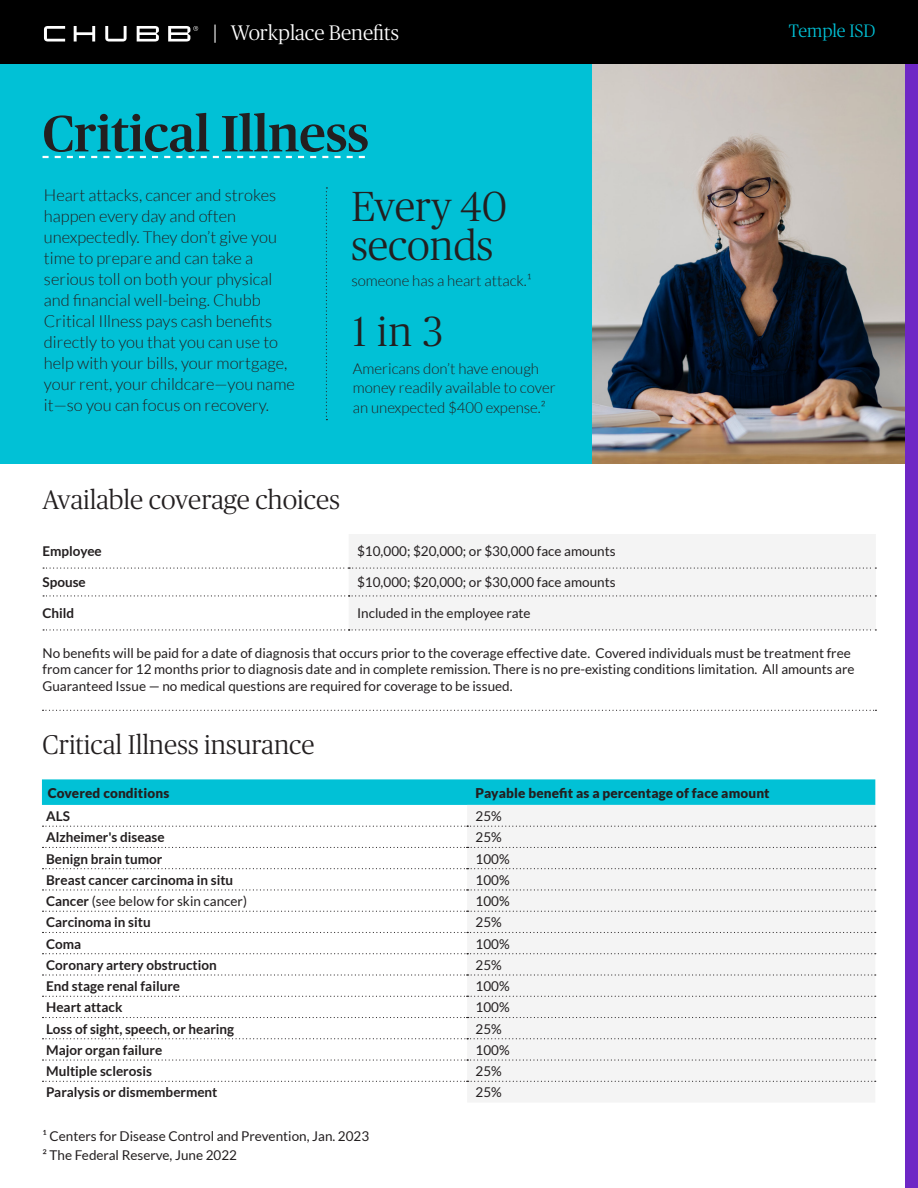
<style>
.page{position:relative;width:918px;height:1188px;background:#fff}
.page>*{position:absolute;margin:0;border:0;box-sizing:border-box;transform-origin:0 0}
.t1{font:500 51px "Chubb Publico";color:#231f20}
.t2{font:300 42px/39px "Chubb Publico";color:#231f20}
.t3{font:300 27px "Chubb Publico";color:#231f20}
.t4{font:300 21px "Chubb Publico";color:#fff}
.t5{font:300 18px "Chubb Publico";color:#01c1d6}
.t6{font:300 16.5px/21px "Lato";color:#231f20}
.t7{font:300 15px/19.5px "Lato";color:#231f20}
.t8{font:13.5px/16.5px "Lato";color:#231f20}
.t9{font:700 13.5px "Lato";color:#231f20}
.t10{font:900 13.5px "Lato";letter-spacing:.01em;color:#231f20}
.s1{font-weight:500}
.s2{font-weight:700}
</style>
<div class="page">
<div style="left:0;top:0;width:918px;height:464px;background:#01c1d6"></div>
<img style="left:592px;top:64px;width:313px;height:400px">
<svg style="left:43px;top:156px;width:322px;height:2px"></svg>
<svg style="left:326px;top:187px;width:1px;height:233px"></svg>
<div style="left:905px;top:61px;width:13px;height:1127px;background:#6e27c5"></div>
<div style="left:0;top:0;width:918px;height:64px;background:#000"></div>
<svg style="left:44px;top:26px;width:21px;height:16px"></svg>
<svg style="left:74px;top:26px;width:21px;height:16px"></svg>
<svg style="left:105px;top:26px;width:22px;height:16px"></svg>
<svg style="left:137px;top:26px;width:22px;height:16px"></svg>
<svg style="left:168px;top:26px;width:30px;height:16px"></svg>
<div style="left:349px;top:534px;width:527px;height:95px;background:#f4f4f4"></div>
<svg style="left:43px;top:568px;width:833px;height:1px"></svg>
<svg style="left:43px;top:595px;width:833px;height:2px"></svg>
<svg style="left:43px;top:629px;width:833px;height:2px"></svg>
<svg style="left:43px;top:710px;width:833px;height:1px"></svg>
<svg style="left:42px;top:779px;width:833px;height:26px;background:#05c2d6"></svg>
<div style="left:467px;top:805px;width:408px;height:297px;background:#f4f4f4"></div>
<svg style="left:43px;top:826px;width:833px;height:1px"></svg>
<svg style="left:43px;top:847px;width:833px;height:1px"></svg>
<svg style="left:43px;top:868px;width:833px;height:1px"></svg>
<svg style="left:43px;top:889px;width:833px;height:2px"></svg>
<svg style="left:43px;top:911px;width:833px;height:1px"></svg>
<svg style="left:43px;top:932px;width:833px;height:1px"></svg>
<svg style="left:43px;top:953px;width:833px;height:1px"></svg>
<svg style="left:43px;top:974px;width:833px;height:2px"></svg>
<svg style="left:43px;top:996px;width:833px;height:1px"></svg>
<svg style="left:43px;top:1017px;width:833px;height:1px"></svg>
<svg style="left:43px;top:1038px;width:833px;height:1px"></svg>
<svg style="left:43px;top:1059px;width:833px;height:2px"></svg>
<svg style="left:43px;top:1081px;width:833px;height:1px"></svg>
<p class="t4" style="left:213px;top:19px;width:188px"><span class="s1">|</span> Workplace Benefits</p>
<p class="t5" style="left:789px;top:19px;width:88px">Temple ISD</p>
<p class="t1" style="left:43px;top:97px;width:328px">Critical Illness</p>
<p class="t6" style="left:44px;top:184px;width:252px">Heart attacks, cancer and strokes happen every day and often unexpectedly. They don’t give you time to prepare and can take a serious toll on both your physical and financial well-being. Chubb Critical Illness pays cash benefits directly to you that you can use to help with your bills, your mortgage, your rent, your childcare—you name it—so you can focus on recovery.</p>
<p class="t2" style="left:351px;top:184px;width:157px">Every 40 seconds</p>
<p class="t7" style="left:351px;top:271px;width:182px">someone has a heart attack.¹</p>
<p class="t2" style="left:353px;top:310px;width:92px">1 in 3</p>
<p class="t7" style="left:353px;top:359px;width:204px">Americans don’t have enough money readily available to cover an unexpected $400 expense.²</p>
<p class="t3" style="left:43px;top:481px;width:299px">Available coverage choices</p>
<p class="t9" style="left:43px;top:544px;width:61px">Employee</p>
<p class="t8" style="left:357px;top:543px;width:260px">$10,000; $20,000; or $30,000 face amounts</p>
<p class="t9" style="left:43px;top:575px;width:45px">Spouse</p>
<p class="t8" style="left:357px;top:574px;width:260px">$10,000; $20,000; or $30,000 face amounts</p>
<p class="t9" style="left:43px;top:606px;width:33px">Child</p>
<p class="t8" style="left:357px;top:605px;width:175px">Included in the employee rate</p>
<p class="t8" style="left:43px;top:645px;width:814px">No benefits will be paid for a date of diagnosis that occurs prior to the coverage effective date. Covered individuals must be treatment free from cancer for 12 months prior to diagnosis date and in complete remission. There is no pre-existing conditions limitation. All amounts are<br>Guaranteed Issue — no medical questions are required for coverage to be issued.</p>
<p class="t3" style="left:43px;top:727px;width:274px">Critical Illness insurance</p>
<p class="t10" style="left:48px;top:785px;width:123px">Covered conditions</p>
<p class="t10" style="left:476px;top:785px;width:296px">Payable benefit as a percentage of face amount</p>
<p class="t9" style="left:46px;top:808px;width:25px">ALS</p>
<p class="t8" style="left:476px;top:808px;width:28px">25%</p>
<p class="t9" style="left:46px;top:830px;width:120px">Alzheimer's disease</p>
<p class="t8" style="left:476px;top:829px;width:28px">25%</p>
<p class="t9" style="left:46px;top:851px;width:118px">Benign brain tumor</p>
<p class="t8" style="left:476px;top:850px;width:36px">100%</p>
<p class="t9" style="left:46px;top:872px;width:189px">Breast cancer carcinoma in situ</p>
<p class="t8" style="left:476px;top:872px;width:36px">100%</p>
<p class="t8" style="left:46px;top:893px;width:202px"><span class="s2">Cancer</span> (see below for skin cancer)</p>
<p class="t8" style="left:476px;top:893px;width:36px">100%</p>
<p class="t9" style="left:46px;top:915px;width:106px">Carcinoma in situ</p>
<p class="t8" style="left:476px;top:914px;width:28px">25%</p>
<p class="t9" style="left:46px;top:936px;width:37px">Coma</p>
<p class="t8" style="left:476px;top:935px;width:36px">100%</p>
<p class="t9" style="left:46px;top:957px;width:172px">Coronary artery obstruction</p>
<p class="t8" style="left:476px;top:957px;width:28px">25%</p>
<p class="t9" style="left:46px;top:978px;width:135px">End stage renal failure</p>
<p class="t8" style="left:476px;top:978px;width:36px">100%</p>
<p class="t9" style="left:46px;top:1000px;width:78px">Heart attack</p>
<p class="t8" style="left:476px;top:999px;width:36px">100%</p>
<p class="t9" style="left:46px;top:1021px;width:190px">Loss of sight, speech, or hearing</p>
<p class="t8" style="left:476px;top:1020px;width:28px">25%</p>
<p class="t9" style="left:46px;top:1042px;width:118px">Major organ failure</p>
<p class="t8" style="left:476px;top:1042px;width:36px">100%</p>
<p class="t9" style="left:46px;top:1063px;width:107px">Multiple sclerosis</p>
<p class="t8" style="left:476px;top:1063px;width:28px">25%</p>
<p class="t9" style="left:46px;top:1085px;width:173px">Paralysis or dismemberment</p>
<p class="t8" style="left:476px;top:1084px;width:28px">25%</p>
<p class="t8" style="left:43px;top:1128px;width:328px">¹ Centers for Disease Control and Prevention, Jan. 2023</p>
<p class="t8" style="left:43px;top:1147px;width:196px">² The Federal Reserve, June 2022</p>
</div>
